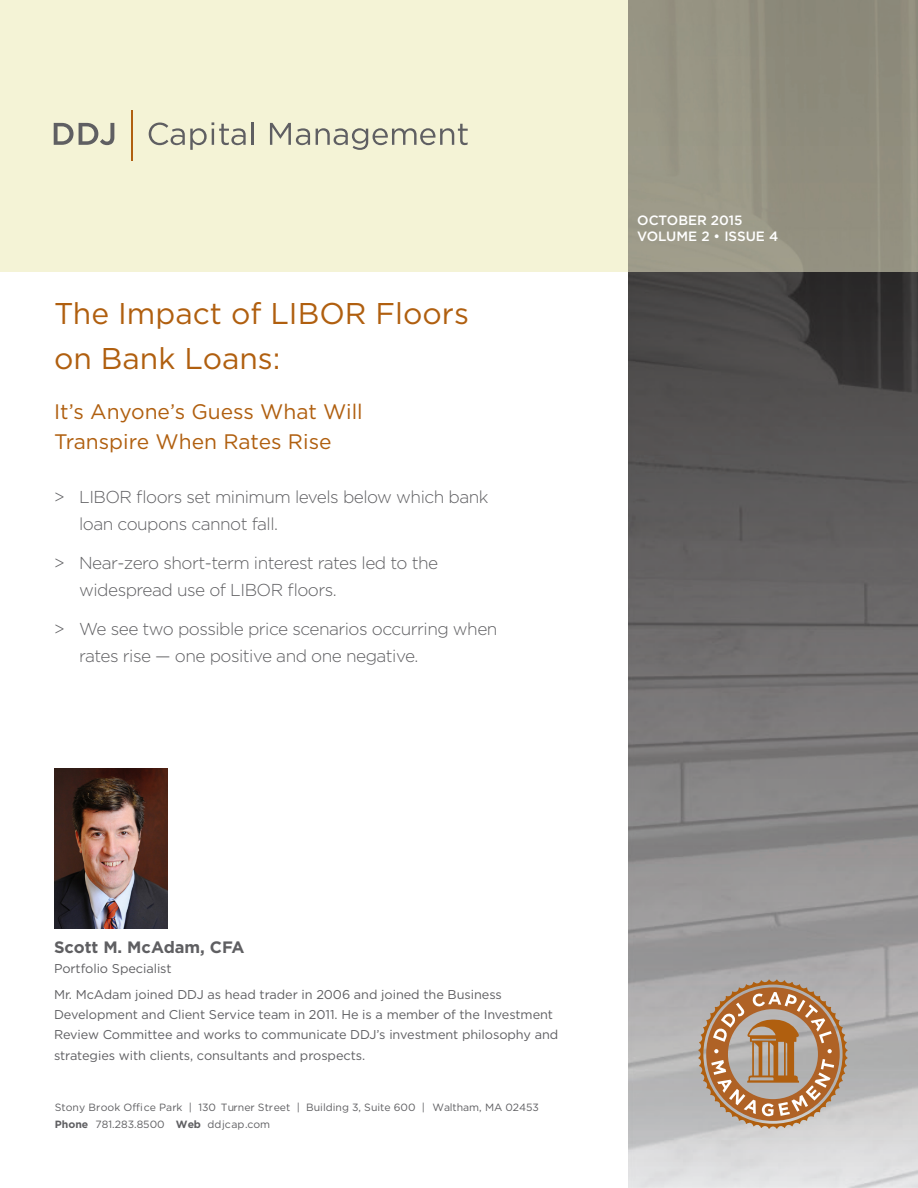
<style>
.page{position:relative;width:918px;height:1188px;background:#fff}
.page>*{position:absolute;margin:0;border:0;box-sizing:border-box;transform-origin:0 0}
.t1{font:30px/45px "Gotham";color:#b05f0f}
.t2{font:21px/30px "Gotham";color:#b05f0f}
.t3{font:300 17.25px/26.2px "Gotham";letter-spacing:-.03em;color:#5f5f62}
.body_copy{font:700 16.5px "Gotham";color:#5f5f62}
.t4{font:500 13.5px "Gotham";color:#fff}
.body_copy-2{font:12.75px/20.2px "Gotham";letter-spacing:-.005em;color:#5f5f62}
.t5{font:10.5px/17.2px "Gotham";color:#5f5f62}
.s1{font-weight:700}
</style>
<div class="page">
<img style="left:628px;top:0;width:290px;height:1187px">
<hr style="left:628px;top:1187px;width:290px;height:1px;background:#e8e9ea">
<div style="left:0;top:0;width:628px;height:271px;background:#f4f3d6"></div>
<svg style="left:54px;top:123px;width:60px;height:22px"></svg>
<svg style="left:149px;top:122px;width:97px;height:28px"></svg>
<hr style="left:251px;top:122px;width:3px;height:23px;background:#5f5f62">
<svg style="left:270px;top:123px;width:40px;height:22px"></svg>
<svg style="left:316px;top:124px;width:152px;height:26px"></svg>
<hr style="left:132px;top:110px;width:1px;height:51px;background:#b05f0f">
<svg style="left:698px;top:980px;width:150px;height:149px;background:#b89679"></svg>
<img style="left:54px;top:769px;width:113px;height:160px">
<p class="t1" style="left:54px;top:290px;width:416px">The Impact of LIBOR Floors on Bank Loans:</p>
<p class="t2" style="left:54px;top:396px;width:310px">It’s Anyone’s Guess What Will<br>Transpire When Rates Rise</p>
<p class="t3" style="left:79px;top:484px;width:411px;text-indent:-26px">&gt; LIBOR floors set minimum levels below which bank loan coupons cannot fall.</p>
<p class="t3" style="left:79px;top:550px;width:361px;text-indent:-26px">&gt; Near-zero short-term interest rates led to the widespread use of LIBOR floors.</p>
<p class="t3" style="left:79px;top:616px;width:420px;text-indent:-26px">&gt; We see two possible price scenarios occurring when rates rise — one positive and one negative.</p>
<p class="t4" style="left:637px;top:212px;width:107px">OCTOBER 2015</p>
<p class="t4" style="left:637px;top:228px;width:143px">VOLUME 2 • ISSUE 4</p>
<p class="body_copy" style="left:54px;top:938px;width:192px">Scott M. McAdam, CFA</p>
<p class="body_copy-2" style="left:54px;top:958px;width:119px">Portfolio Specialist</p>
<p class="body_copy-2" style="left:54px;top:984px;width:506px">Mr. McAdam joined DDJ as head trader in 2006 and joined the Business Development and Client Service team in 2011. He is a member of the Investment Review Committee and works to communicate DDJ’s investment philosophy and strategies with clients, consultants and prospects.</p>
<p class="t5" style="left:55px;top:1099px;width:486px">Stony Brook Office Park | 130 Turner Street | Building 3, Suite 600 | Waltham, MA 02453<br><span class="s1">Phone</span> 781.283.8500 <span class="s1">Web</span> ddjcap.com</p>
</div>
